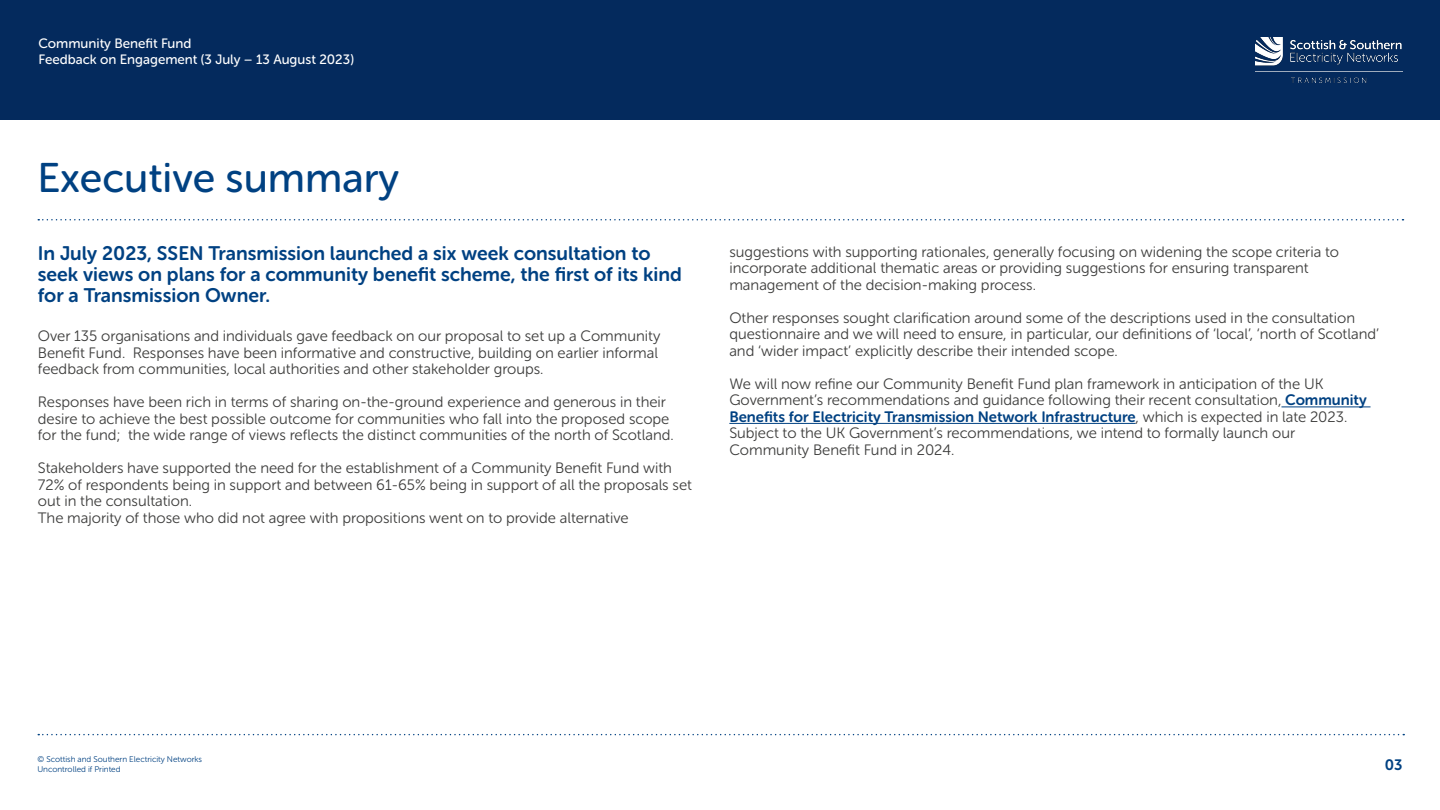
<style>
.page{position:relative;width:1440px;height:810px;background:#fff}
.page>*{position:absolute;margin:0;border:0;box-sizing:border-box;transform-origin:0 0}
.t1{font:41.25px "Museo Sans Rounded 500";color:#004182}
.t2{font:19.5px/21px "Museo Sans Rounded 700";color:#004182}
.t3{font:15px/16.5px "Museo Sans Rounded 300";color:#3c3c3b}
.t4{font:15px "Museo Sans Rounded 700";color:#004182}
.t5{font:13.5px/16.5px "Museo Sans Rounded 500";color:#fff}
.t6{font:8.25px/9.8px "Museo Sans Rounded 300";color:#004182}
.s1{font-family:"Museo Sans Rounded 700";color:#004182}
.s2{font-family:"Museo Sans Rounded 300";color:#3c3c3b}
</style>
<div class="page">
<div style="left:0;top:0;width:1440px;height:120px;background:#042a5d"></div>
<img style="left:1255px;top:38px;width:148px;height:45px">
<svg style="left:38px;top:734px;width:1366px;height:1px"></svg>
<svg style="left:38px;top:219px;width:1365px;height:1px"></svg>
<hr style="left:1281px;top:407px;width:90px;height:1px;background:#004182">
<hr style="left:729px;top:423px;width:407px;height:1px;background:#004182">
<p class="t5" style="left:38px;top:35px;width:317px">Community Benefit Fund<br>Feedback on Engagement (3 July – 13 August 2023)</p>
<h1 class="t1" style="left:37px;top:155px;width:363px">Executive summary</h1>
<h2 class="t2" style="left:38px;top:243px;width:646px">In July 2023, SSEN Transmission launched a six week consultation to seek views on plans for a community benefit scheme, the first of its kind for a Transmission Owner.</h2>
<p class="t3" style="left:38px;top:328px;width:624px">Over 135 organisations and individuals gave feedback on our proposal to set up a Community<br>Benefit Fund. Responses have been informative and constructive, building on earlier informal feedback from communities, local authorities and other stakeholder groups.</p>
<p class="t3" style="left:38px;top:394px;width:637px">Responses have been rich in terms of sharing on-the-ground experience and generous in their desire to achieve the best possible outcome for communities who fall into the proposed scope for the fund; the wide range of views reflects the distinct communities of the north of Scotland.</p>
<p class="t3" style="left:38px;top:460px;width:656px">Stakeholders have supported the need for the establishment of a Community Benefit Fund with 72% of respondents being in support and between 61-65% being in support of all the proposals set out in the consultation.<br>The majority of those who did not agree with propositions went on to provide alternative</p>
<p class="t3" style="left:729px;top:244px;width:611px">suggestions with supporting rationales, generally focusing on widening the scope criteria to incorporate additional thematic areas or providing suggestions for ensuring transparent management of the decision-making process.</p>
<p class="t3" style="left:729px;top:310px;width:651px">Other responses sought clarification around some of the descriptions used in the consultation questionnaire and we will need to ensure, in particular, our definitions of ‘local’, ‘north of Scotland’ and ‘wider impact’ explicitly describe their intended scope.</p>
<p class="t3" style="left:729px;top:376px;width:639px">We will now refine our Community Benefit Fund plan framework in anticipation of the UK<br>Government’s recommendations and guidance following their recent consultation, <span class="s1">Community</span></p>
<p class="t4" style="left:729px;top:408px;width:620px">Benefits for Electricity Transmission Network Infrastructure<span class="s2">, which is expected in late 2023.</span></p>
<p class="t3" style="left:729px;top:425px;width:567px">Subject to the UK Government’s recommendations, we intend to formally launch our<br>Community Benefit Fund in 2024.</p>
<p class="t6" style="left:38px;top:755px;width:166px">© Scottish and Southern Electricity Networks<br>Uncontrolled if Printed</p>
<p class="t4" style="left:1385px;top:756px;width:19px">03</p>
</div>
